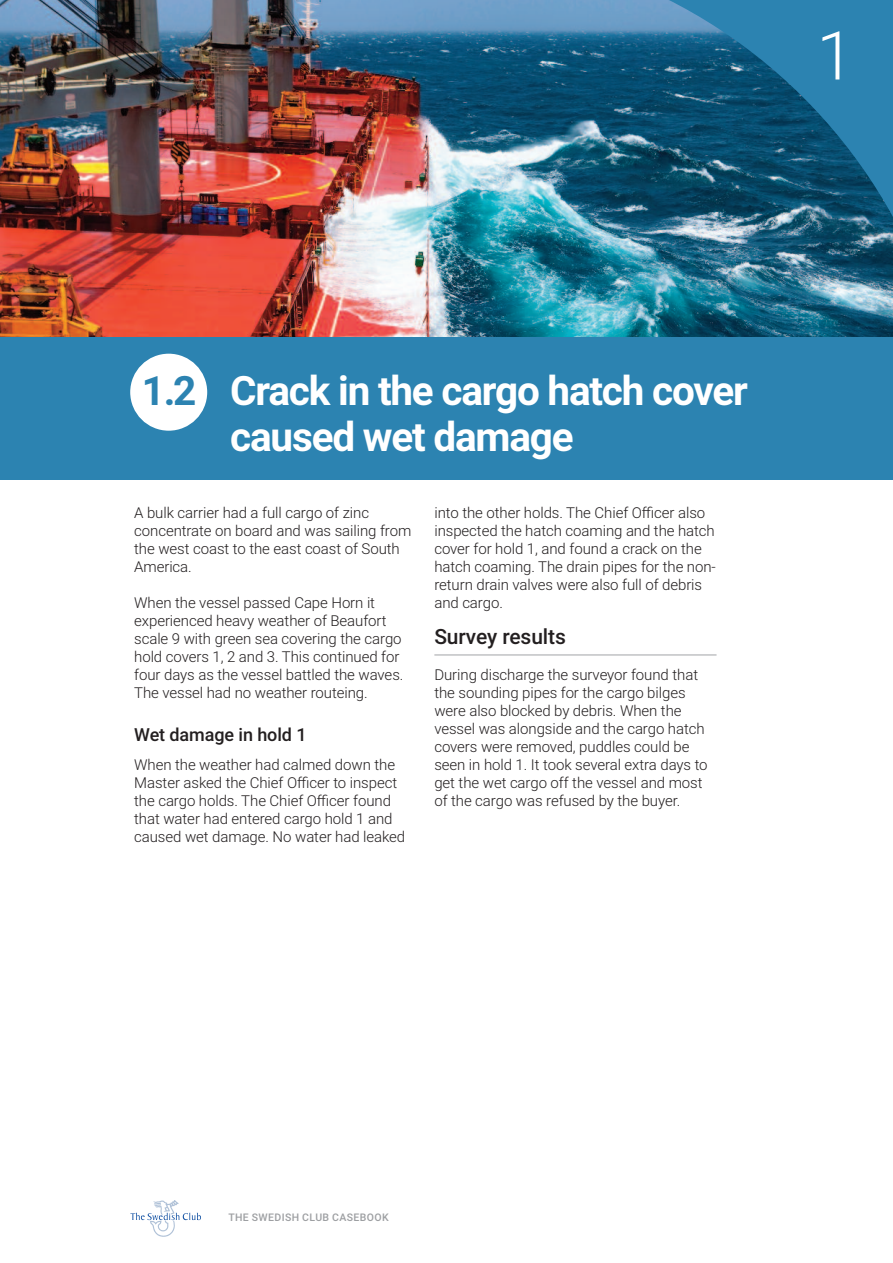
<style>
.page{position:relative;width:893px;height:1263px;background:#fff}
.page>*{position:absolute;margin:0;border:0;box-sizing:border-box;transform-origin:0 0}
.t1{font:300 67.5px "Roboto";color:#fff}
.t2{font:700 40.5px/46.2px "Roboto";letter-spacing:-.03em;color:#fff}
.t3{font:500 21px "Roboto";letter-spacing:-.005em;color:#231f20}
.t4{font:500 18px "Roboto";letter-spacing:-.005em;color:#231f20}
.t5{font:300 15px/18px "Roboto";letter-spacing:-.005em;color:#231f20}
.t6{font:500 10.5px "Roboto";letter-spacing:.035em;color:#9d9fa2}
.s1{color:#2c83b1}
</style>
<div class="page">
<svg style="left:130px;top:1200px;width:71px;height:37px"></svg>
<img style="left:0;top:0;width:893px;height:337px">
<svg style="left:624px;top:0;width:269px;height:261px;background:#216689"></svg>
<hr style="left:434px;top:654px;width:282px;height:2px;background:#c1c2c4">
<div style="left:0;top:337px;width:893px;height:143px;background:#2c83b1"></div>
<div style="left:130px;top:354px;width:77px;height:77px;background:#fff;border-radius:50%"></div>
<h1 class="t1" style="left:817px;top:17px;width:39px">1</h1>
<h2 class="t2" style="left:230px;top:367px;width:519px;text-indent:-89px"><span class="s1">1.2</span> Crack in the cargo hatch cover caused wet damage</h2>
<p class="t5" style="left:134px;top:503px;width:279px">A bulk carrier had a full cargo of zinc concentrate on board and was sailing from the west coast to the east coast of South<br>America.</p>
<p class="t5" style="left:134px;top:593px;width:271px">When the vessel passed Cape Horn it experienced heavy weather of Beaufort scale 9 with green sea covering the cargo hold covers 1, 2 and 3. This continued for four days as the vessel battled the waves.<br>The vessel had no weather routeing.</p>
<p class="t4" style="left:134px;top:724px;width:174px">Wet damage in hold 1</p>
<p class="t5" style="left:134px;top:755px;width:273px">When the weather had calmed down the Master asked the Chief Officer to inspect the cargo holds. The Chief Officer found that water had entered cargo hold 1 and caused wet damage. No water had leaked</p>
<p class="t5" style="left:434px;top:503px;width:283px">into the other holds. The Chief Officer also inspected the hatch coaming and the hatch cover for hold 1, and found a crack on the hatch coaming. The drain pipes for the non&shy;return drain valves were also full of debris and cargo.</p>
<h3 class="t3" style="left:434px;top:624px;width:133px">Survey results</h3>
<p class="t5" style="left:434px;top:665px;width:275px">During discharge the surveyor found that the sounding pipes for the cargo bilges were also blocked by debris. When the vessel was alongside and the cargo hatch covers were removed, puddles could be seen in hold 1. It took several extra days to get the wet cargo off the vessel and most of the cargo was refused by the buyer.</p>
<p class="t6" style="left:228px;top:1211px;width:162px">THE SWEDISH CLUB CASEBOOK</p>
</div>
